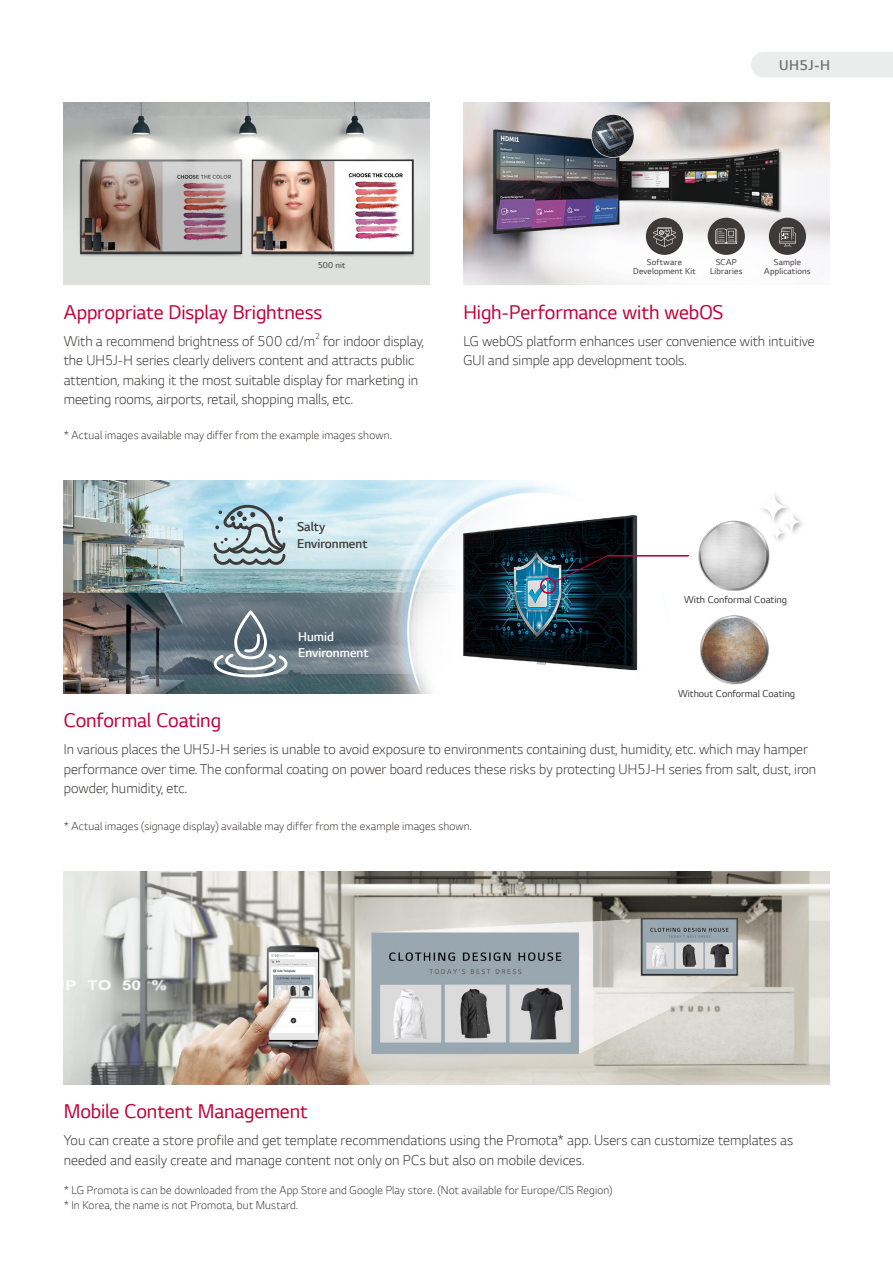
<style>
.page{position:relative;width:893px;height:1263px;background:#fff}
.page>*{position:absolute;margin:0;border:0;box-sizing:border-box;transform-origin:0 0}
.t1{font:21px "LG Smart";letter-spacing:-.005em;color:#c30037}
.t2{font:300 15px/19.5px "LG Smart";color:#3e3a39}
.t3{font:300 15px "LG Smart";color:#727171}
.t4{font:300 13.5px/16.5px "LG Smart";color:#fff}
.t5{font:300 13.5px/16.5px "LG Smart";color:#3e3a39}
.t6{font:300 12px "LG Smart";letter-spacing:.01em;color:#3e3a39}
.t7{font:10.5px "LG Smart";color:#3e3a39}
.t8{font:9px "LG Smart";letter-spacing:.025em;color:#3e3a39}
.t9{font:300 8.7px "LG Smart";color:#3e3a39}
</style>
<div class="page">
<div style="left:751px;top:52px;width:142px;height:25px;background:#ebecec"></div>
<img style="left:64px;top:480px;width:574px;height:213px">
<img style="left:700px;top:615px;width:69px;height:70px">
<img style="left:698px;top:520px;width:72px;height:71px">
<svg style="left:214px;top:610px;width:73px;height:67px"></svg>
<div style="left:540px;top:578px;width:16px;height:16px;border:2px solid #c30037;border-radius:50%"></div>
<svg style="left:553px;top:555px;width:136px;height:28px"></svg>
<svg style="left:212px;top:482px;width:75px;height:84px"></svg>
<div style="left:757px;top:489px;width:50px;height:58px;background:#000;opacity:.31"></div>
<svg style="left:759px;top:491px;width:42px;height:49px"></svg>
<img style="left:463px;top:102px;width:366px;height:183px">
<div style="left:708px;top:218px;width:37px;height:37px;background:#3e3a39;border-radius:50%"></div>
<svg style="left:715px;top:229px;width:22px;height:15px"></svg>
<div style="left:646px;top:218px;width:37px;height:37px;background:#3e3a39;border-radius:50%"></div>
<svg style="left:653px;top:227px;width:23px;height:20px"></svg>
<div style="left:769px;top:218px;width:37px;height:37px;background:#3e3a39;border-radius:50%"></div>
<svg style="left:779px;top:227px;width:17px;height:20px"></svg>
<img style="left:64px;top:872px;width:765px;height:212px">
<img style="left:64px;top:102px;width:365px;height:183px">
<p class="t3" style="left:779px;top:55px;width:52px">UH5J-H</p>
<p class="t8" style="left:318px;top:259px;width:29px">500 nit</p>
<p class="t1" style="left:64px;top:298px;width:260px">Appropriate Display Brightness</p>
<p class="t2" style="left:64px;top:330px;width:253px">With a recommend brightness of 500 cd/m</p>
<p class="t9" style="left:315px;top:330px;width:6px">2</p>
<p class="t2" style="left:64px;top:330px;width:362px;text-indent:259px">for indoor display, the UH5J-H series clearly delivers content and attracts public attention, making it the most suitable display for marketing in meeting rooms, airports, retail, shopping malls, etc.</p>
<p class="t6" style="left:64px;top:427px;width:329px">* Actual images available may differ from the example images shown.</p>
<p class="t5" style="left:297px;top:518px;width:72px">Salty<br>Environment</p>
<p class="t4" style="left:298px;top:627px;width:72px">Humid<br>Environment</p>
<p class="t8" style="left:647px;top:256px;width:37px">Software</p>
<p class="t8" style="left:633px;top:265px;width:64px">Development Kit</p>
<p class="t8" style="left:716px;top:256px;width:23px">SCAP</p>
<p class="t8" style="left:710px;top:265px;width:34px">Libraries</p>
<p class="t1" style="left:463px;top:298px;width:262px">High-Performance with webOS</p>
<p class="t8" style="left:774px;top:256px;width:29px">Sample</p>
<p class="t8" style="left:764px;top:265px;width:48px">Applications</p>
<p class="t2" style="left:463px;top:330px;width:353px">LG webOS platform enhances user convenience with intuitive<br>GUI and simple app development tools.</p>
<p class="t7" style="left:684px;top:592px;width:104px">With Conformal Coating</p>
<p class="t7" style="left:678px;top:686px;width:119px">Without Conformal Coating</p>
<p class="t1" style="left:64px;top:706px;width:159px">Conformal Coating</p>
<p class="t2" style="left:64px;top:739px;width:746px">In various places the UH5J-H series is unable to avoid exposure to environments containing dust, humidity, etc. which may hamper</p>
<p class="t2" style="left:64px;top:758px;width:754px">performance over time. The conformal coating on power board reduces these risks by protecting UH5J-H series from salt, dust, iron powder, humidity, etc.</p>
<p class="t6" style="left:64px;top:818px;width:410px">* Actual images (signage display) available may differ from the example images shown.</p>
<p class="t1" style="left:64px;top:1097px;width:246px">Mobile Content Management</p>
<p class="t2" style="left:64px;top:1130px;width:731px">You can create a store profile and get template recommendations using the Promota* app. Users can customize templates as needed and easily create and manage content not only on PCs but also on mobile devices.</p>
<p class="t6" style="left:64px;top:1182px;width:550px">* LG Promota is can be downloaded from the App Store and Google Play store. (Not available for Europe/CIS Region)</p>
<p class="t6" style="left:64px;top:1197px;width:236px">* In Korea, the name is not Promota, but Mustard.</p>
</div>
